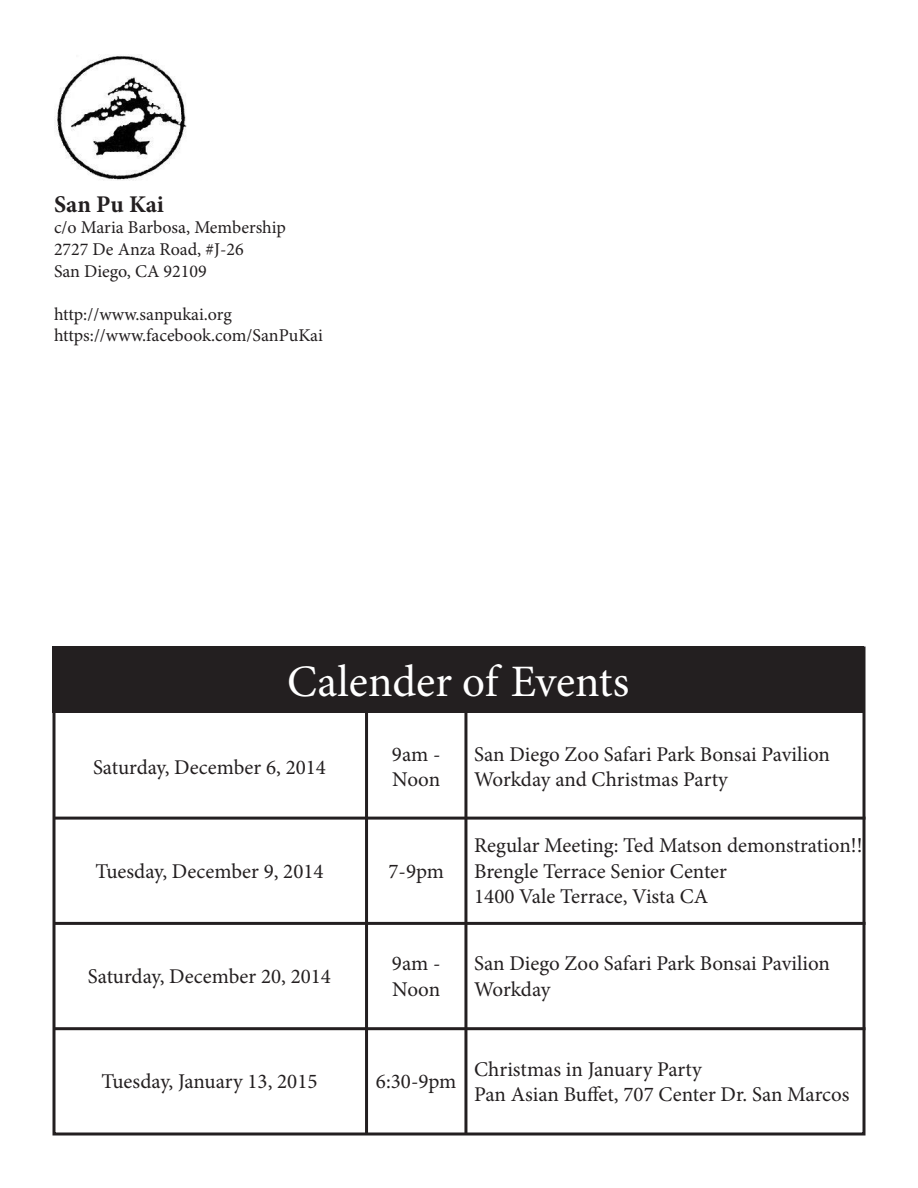
<style>
.page{position:relative;width:918px;height:1188px;background:#fff}
.page>*{position:absolute;margin:0;border:0;box-sizing:border-box;transform-origin:0 0}
.t1{font:45px "Minion Pro";color:#fff}
.t2{font:700 24px "Minion Pro";letter-spacing:-.005em;color:#231f20}
.t3{font:21px/25.2px "Minion Pro";color:#231f20}
.t4{font:18px/21.6px "Minion Pro";color:#231f20}
</style>
<div class="page">
<img style="left:54px;top:56px;width:133px;height:125px">
<div style="left:52px;top:646px;width:812px;height:67px;background:#231f20"></div>
<hr style="left:54px;top:817px;width:812px;height:3px;background:#231f20">
<hr style="left:54px;top:922px;width:812px;height:3px;background:#231f20">
<hr style="left:54px;top:1027px;width:812px;height:3px;background:#231f20">
<hr style="left:365px;top:704px;width:3px;height:430px;background:#231f20">
<hr style="left:464px;top:704px;width:3px;height:430px;background:#231f20">
<p class="t2" style="left:54px;top:187px;width:111px">San Pu Kai</p>
<p class="t4" style="left:54px;top:217px;width:233px">c/o Maria Barbosa, Membership<br>2727 De Anza Road, #J-26<br>San Diego, CA 92109</p>
<p class="t4" style="left:54px;top:303px;width:270px">http://www.sanpukai.org https://www.facebook.com/SanPuKai</p>
<h1 class="t1" style="left:287px;top:652px;width:343px">Calender of Events</h1>
<p class="t3" style="left:93px;top:755px;width:234px">Saturday, December 6, 2014</p>
<p class="t3" style="left:95px;top:858px;width:230px">Tuesday, December 9, 2014</p>
<p class="t3" style="left:88px;top:964px;width:245px">Saturday, December 20, 2014</p>
<p class="t3" style="left:101px;top:1069px;width:218px">Tuesday, January 13, 2015</p>
<p class="t3" style="left:392px;top:742px;width:50px">9am -<br>Noon</p>
<p class="t3" style="left:388px;top:858px;width:57px">7-9pm</p>
<p class="t3" style="left:392px;top:951px;width:50px">9am -<br>Noon</p>
<p class="t3" style="left:474px;top:742px;width:357px">San Diego Zoo Safari Park Bonsai Pavilion<br>Workday and Christmas Party</p>
<p class="t3" style="left:474px;top:833px;width:390px">Regular Meeting: Ted Matson demonstration!!<br>Brengle Terrace Senior Center<br>1400 Vale Terrace, Vista CA</p>
<p class="t3" style="left:474px;top:951px;width:357px">San Diego Zoo Safari Park Bonsai Pavilion<br>Workday</p>
<p class="t3" style="left:376px;top:1069px;width:82px">6:30-9pm</p>
<p class="t3" style="left:474px;top:1056px;width:377px">Christmas in January Party<br>Pan Asian Buffet, 707 Center Dr. San Marcos</p>
</div>
